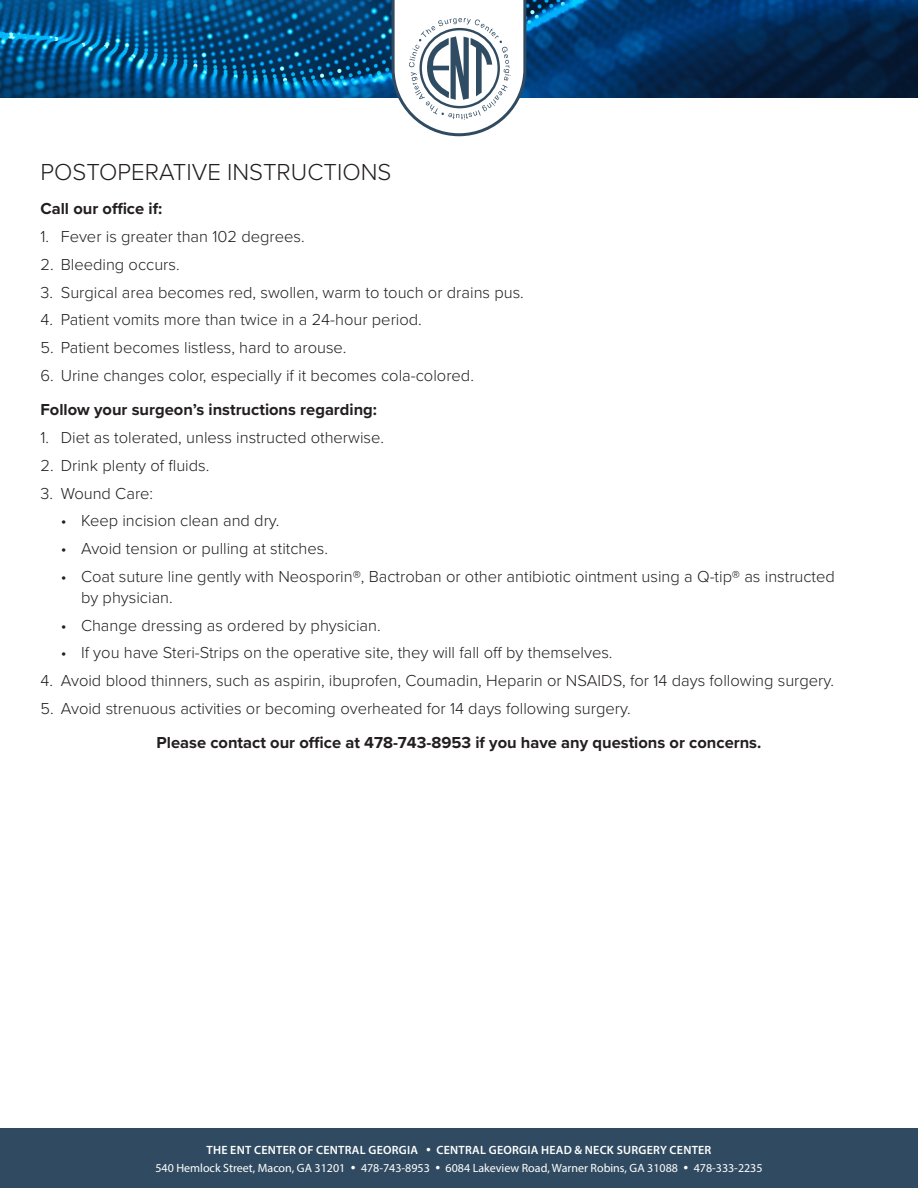
<style>
.page{position:relative;width:918px;height:1188px;background:#fff}
.page>*{position:absolute;margin:0;border:0;box-sizing:border-box;transform-origin:0 0}
.t1{font:300 24px "Proxima Nova";color:#231f20}
.t2{font:300 16.5px/21px "Proxima Nova";color:#231f20}
.t3{font:700 16.5px "Proxima Nova";color:#231f20}
.t4{font:12px "Myriad Pro";color:#fff}
.t5{font:600 12px "Myriad Pro";letter-spacing:.02em;color:#fff}
</style>
<div class="page">
<img style="left:0;top:0;width:918px;height:97px">
<svg style="left:390px;top:0;width:138px;height:137px"></svg>
<div style="left:0;top:1129px;width:918px;height:59px;background:#304b61"></div>
<p class="t1" style="left:40px;top:154px;width:352px">POSTOPERATIVE INSTRUCTIONS</p>
<p class="t3" style="left:40px;top:197px;width:123px">Call our office if:</p>
<p class="t2" style="left:40px;top:225px;width:266px">1. Fever is greater than 102 degrees.</p>
<p class="t2" style="left:40px;top:253px;width:141px">2. Bleeding occurs.</p>
<p class="t2" style="left:40px;top:281px;width:485px">3. Surgical area becomes red, swollen, warm to touch or drains pus.</p>
<p class="t2" style="left:40px;top:308px;width:383px">4. Patient vomits more than twice in a 24-hour period.</p>
<p class="t2" style="left:40px;top:336px;width:307px">5. Patient becomes listless, hard to arouse.</p>
<p class="t2" style="left:40px;top:364px;width:435px">6. Urine changes color, especially if it becomes cola-colored.</p>
<p class="t3" style="left:40px;top:398px;width:338px">Follow your surgeon’s instructions regarding:</p>
<p class="t2" style="left:40px;top:426px;width:345px">1. Diet as tolerated, unless instructed otherwise.</p>
<p class="t2" style="left:40px;top:454px;width:170px">2. Drink plenty of fluids.</p>
<p class="t2" style="left:40px;top:482px;width:114px">3. Wound Care:</p>
<p class="t2" style="left:61px;top:509px;width:220px">• Keep incision clean and dry.</p>
<p class="t2" style="left:61px;top:537px;width:269px">• Avoid tension or pulling at stitches.</p>
<p class="t2" style="left:81px;top:565px;width:755px;text-indent:-20px">• Coat suture line gently with Neosporin®, Bactroban or other antibiotic ointment using a Q-tip® as instructed by physician.</p>
<p class="t2" style="left:61px;top:614px;width:322px">• Change dressing as ordered by physician.</p>
<p class="t2" style="left:61px;top:641px;width:553px">• If you have Steri-Strips on the operative site, they will fall off by themselves.</p>
<p class="t2" style="left:40px;top:669px;width:795px">4. Avoid blood thinners, such as aspirin, ibuprofen, Coumadin, Heparin or NSAIDS, for 14 days following surgery.</p>
<p class="t2" style="left:40px;top:697px;width:592px">5. Avoid strenuous activities or becoming overheated for 14 days following surgery.</p>
<p class="t3" style="left:157px;top:731px;width:606px">Please contact our office at 478-743-8953 if you have any questions or concerns.</p>
<p class="t5" style="left:207px;top:1143px;width:506px">THE ENT CENTER OF CENTRAL GEORGIA • CENTRAL GEORGIA HEAD &amp; NECK SURGERY CENTER</p>
<p class="t4" style="left:155px;top:1161px;width:609px">540 Hemlock Street, Macon, GA 31201 • 478-743-8953 • 6084 Lakeview Road, Warner Robins, GA 31088 • 478-333-2235</p>
</div>
